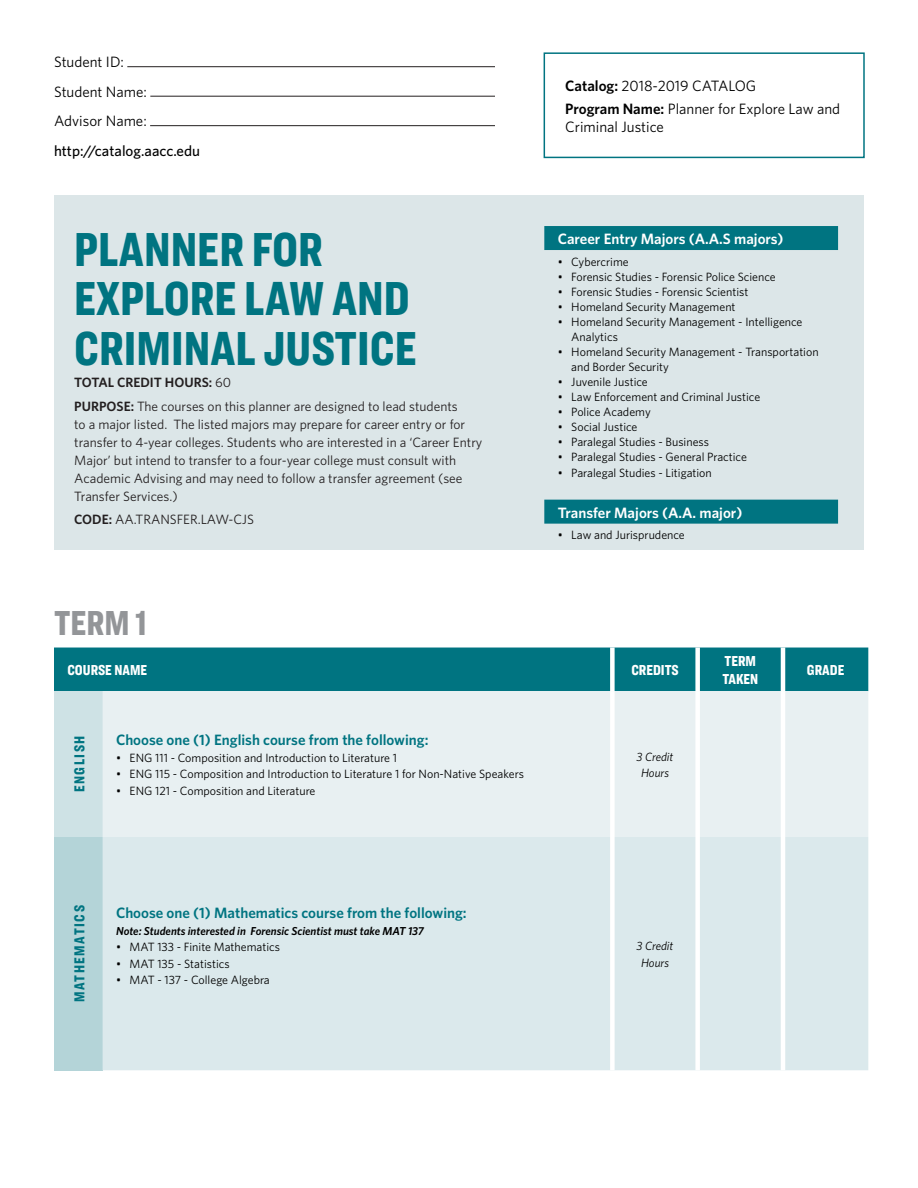
<style>
.page{position:relative;width:918px;height:1188px;background:#fff}
.page>*{position:absolute;margin:0;border:0;box-sizing:border-box;transform-origin:0 0}
.t1{font:900 49.5px/49.5px "Ringside Compressed";color:#007481}
.t2{font:900 36px "Ringside Compressed";color:#939598}
.t3{font:15px/18px "Whitney";color:#000}
.t4{font:600 15px "Whitney";color:#007481}
.t5{font:600 15px "Whitney";color:#fff}
.t6{font:900 15px/18px "Ringside Compressed";color:#fff}
.t7{font:500 15px "Whitney";color:#000}
.t8{font:900 15px "Ringside Compressed";letter-spacing:.1em;color:#007481}
.t9{font:13.5px/18px "Whitney";color:#231f20}
.t10{font:600 13.5px "Whitney";color:#231f20}
.t11{font:12px/15px "Whitney";color:#000}
.t12{font:italic 12px/16.5px "Whitney";color:#000;text-align:center}
.t13{font:italic 600 11.55px "Whitney";color:#000}
.s1{font-weight:400}
.s2{font-weight:600}
</style>
<div class="page">
<div style="left:54px;top:196px;width:809px;height:354px;background:#dce6e8"></div>
<div style="left:54px;top:648px;width:814px;height:43px;background:#007481"></div>
<div style="left:54px;top:691px;width:49px;height:146px;background:#cee2e5"></div>
<div style="left:103px;top:691px;width:765px;height:146px;background:#e8f0f2"></div>
<div style="left:54px;top:837px;width:49px;height:233px;background:#b4d4d8"></div>
<div style="left:103px;top:837px;width:765px;height:233px;background:#dbe9ec"></div>
<div style="left:610px;top:648px;width:5px;height:43px;background:#fff"></div>
<div style="left:695px;top:648px;width:5px;height:43px;background:#fff"></div>
<hr style="left:781px;top:648px;width:4px;height:43px;background:#fff">
<div style="left:610px;top:691px;width:5px;height:146px;background:#fff"></div>
<div style="left:695px;top:691px;width:5px;height:146px;background:#fff"></div>
<hr style="left:781px;top:691px;width:4px;height:146px;background:#fff">
<div style="left:610px;top:837px;width:5px;height:233px;background:#fff"></div>
<div style="left:695px;top:837px;width:5px;height:233px;background:#fff"></div>
<hr style="left:781px;top:837px;width:4px;height:233px;background:#fff">
<hr style="left:127px;top:66px;width:368px;height:1px;background:#231f20">
<hr style="left:150px;top:96px;width:345px;height:1px;background:#231f20">
<hr style="left:150px;top:125px;width:345px;height:1px;background:#231f20">
<div style="left:544px;top:52px;width:321px;height:106px;border:2px solid #007481"></div>
<svg style="left:544px;top:226px;width:294px;height:298px"></svg>
<p class="t3" style="left:54px;top:52px;width:71px">Student ID:</p>
<p class="t3" style="left:54px;top:82px;width:94px">Student Name:</p>
<p class="t3" style="left:54px;top:111px;width:94px">Advisor Name:</p>
<p class="t7" style="left:54px;top:140px;width:148px">http://catalog.aacc.edu</p>
<p class="t1" style="left:74px;top:223px;width:344px">PLANNER FOR<br>EXPLORE LAW AND<br>CRIMINAL JUSTICE</p>
<p class="t10" style="left:74px;top:374px;width:158px">TOTAL CREDIT HOURS: <span class="s1">60</span></p>
<p class="t9" style="left:74px;top:397px;width:410px"><span class="s2">PURPOSE:</span> The courses on this planner are designed to lead students<br>to a major listed. The listed majors may prepare for career entry or for transfer to 4-year colleges. Students who are interested in a ‘Career Entry Major’ but intend to transfer to a four-year college must consult with Academic Advising and may need to follow a transfer agreement (see Transfer Services.)</p>
<p class="t9" style="left:74px;top:510px;width:181px"><span class="s2">CODE:</span> AA.TRANSFER.LAW-CJS</p>
<p class="t3" style="left:565px;top:76px;width:193px"><span class="s2">Catalog:</span> 2018-2019 CATALOG</p>
<p class="t3" style="left:565px;top:99px;width:276px"><span class="s2">Program Name:</span> Planner for Explore Law and<br>Criminal Justice</p>
<p class="t5" style="left:558px;top:229px;width:227px">Career Entry Majors (A.A.S majors)</p>
<p class="t11" style="left:558px;top:254px;width:72px">• Cybercrime</p>
<p class="t11" style="left:558px;top:269px;width:219px">• Forensic Studies - Forensic Police Science</p>
<p class="t11" style="left:558px;top:284px;width:192px">• Forensic Studies - Forensic Scientist</p>
<p class="t11" style="left:558px;top:299px;width:179px">• Homeland Security Management</p>
<p class="t11" style="left:571px;top:314px;width:233px;text-indent:-14px">• Homeland Security Management - Intelligence<br>Analytics</p>
<p class="t11" style="left:571px;top:344px;width:249px;text-indent:-14px">• Homeland Security Management - Transportation and Border Security</p>
<p class="t11" style="left:558px;top:374px;width:92px">• Juvenile Justice</p>
<p class="t11" style="left:558px;top:389px;width:204px">• Law Enforcement and Criminal Justice</p>
<p class="t11" style="left:558px;top:404px;width:94px">• Police Academy</p>
<p class="t11" style="left:558px;top:419px;width:81px">• Social Justice</p>
<p class="t11" style="left:558px;top:434px;width:153px">• Paralegal Studies - Business</p>
<p class="t11" style="left:558px;top:449px;width:191px">• Paralegal Studies - General Practice</p>
<p class="t11" style="left:558px;top:465px;width:156px">• Paralegal Studies - Litigation</p>
<p class="t5" style="left:558px;top:502px;width:186px">Transfer Majors (A.A. major)</p>
<p class="t11" style="left:558px;top:527px;width:129px">• Law and Jurisprudence</p>
<p class="t2" style="left:54px;top:598px;width:95px">TERM 1</p>
<p class="t6" style="left:68px;top:661px;width:81px">COURSE NAME</p>
<p class="t6" style="left:631px;top:661px;width:49px">CREDITS</p>
<p class="t6" style="left:722px;top:652px;width:37px">TERM<br>TAKEN</p>
<p class="t6" style="left:807px;top:661px;width:39px">GRADE</p>
<p class="t8" style="left:69px;top:792px;width:58px;rotate:-90deg">ENGLISH</p>
<p class="t4" style="left:116px;top:730px;width:314px">Choose one (1) English course from the following:</p>
<p class="t11" style="left:116px;top:750px;width:283px">• ENG 111 - Composition and Introduction to Literature 1</p>
<p class="t11" style="left:116px;top:766px;width:409px">• ENG 115 - Composition and Introduction to Literature 1 for Non-Native Speakers</p>
<p class="t11" style="left:116px;top:783px;width:201px">• ENG 121 - Composition and Literature</p>
<p class="t8" style="left:69px;top:1002px;width:98px;rotate:-90deg">MATHEMATICS</p>
<p class="t4" style="left:116px;top:903px;width:352px">Choose one (1) Mathematics course from the following:</p>
<p class="t13" style="left:116px;top:923px;width:309px">Note: Students interested in Forensic Scientist must take MAT 137</p>
<p class="t11" style="left:116px;top:939px;width:165px">• MAT 133 - Finite Mathematics</p>
<p class="t11" style="left:116px;top:956px;width:115px">• MAT 135 - Statistics</p>
<p class="t11" style="left:116px;top:972px;width:155px">• MAT - 137 - College Algebra</p>
<p class="t12" style="left:637px;top:748px;width:38px">3 Credit<br>Hours</p>
<p class="t12" style="left:637px;top:937px;width:38px">3 Credit<br>Hours</p>
</div>
